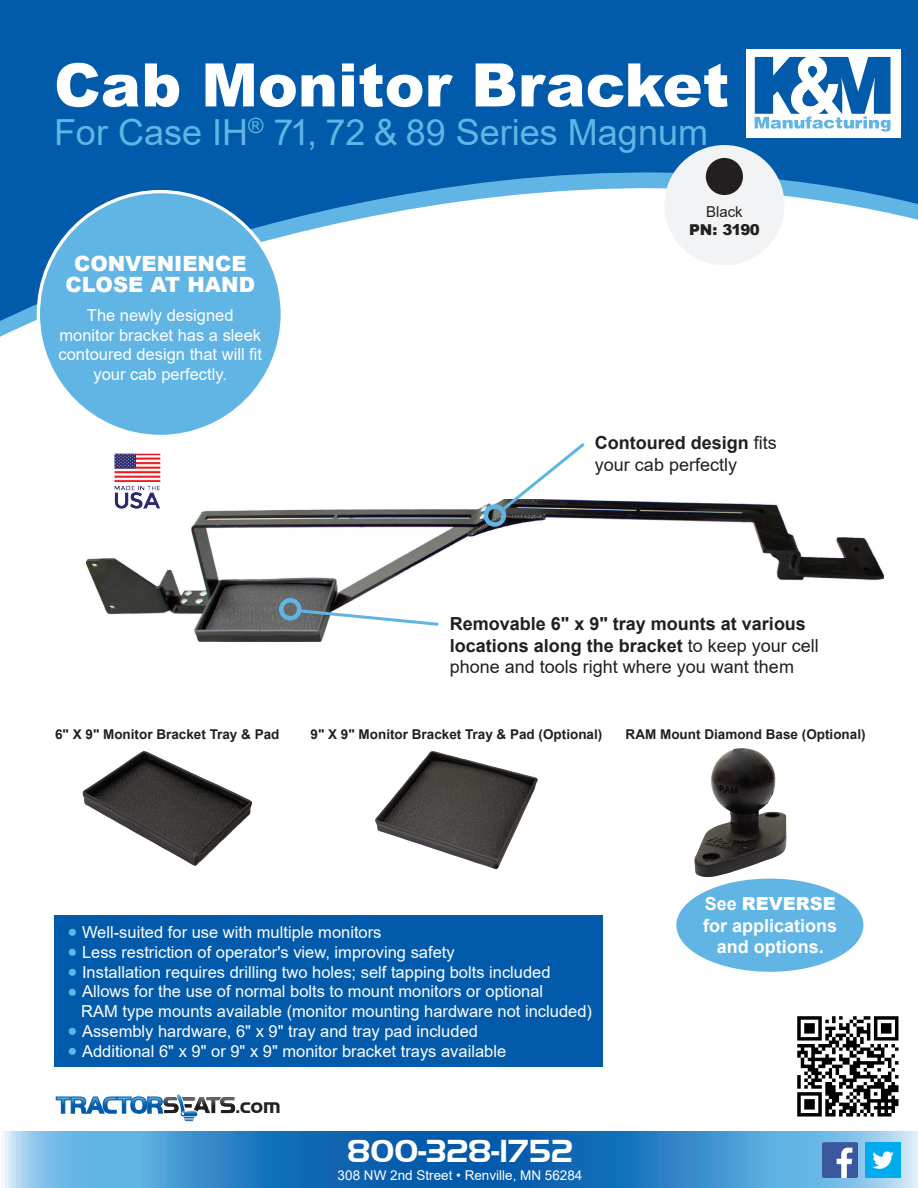
<style>
.page{position:relative;width:918px;height:1188px;background:#fff}
.page>*{position:absolute;margin:0;border:0;box-sizing:border-box;transform-origin:0 0}
.t1{font:900 60px "Arial";color:#fff}
.t2{font:36px "Arial";color:#60b5e5}
.t3{font:700 33px "Handel Got D";color:#fff}
.t4{font:700 22.05px "Handel Got D";color:#231f20}
.t5{font:900 21px/21px "Arial";color:#fff;text-align:center}
.t6{font:700 18px/21.6px "Arial";color:#231f20}
.t7{font:700 18px/21.6px "Arial";color:#fff}
.t8{font:18px/21.6px "Arial";color:#231f20}
.t9{font:16.5px/19.8px "Arial";color:#fff;text-align:center}
.t10{font:900 15px "Arial";letter-spacing:-.05em;color:#231f20}
.t11{font:15px "Arial";color:#231f20}
.t12{font:700 13.5px "Arial";color:#231f20}
.t13{font:13.5px "Arial";color:#fff}
.s1{font-weight:700}
.s2{font-weight:400}
.s3{color:#60b5e5}
.s4{font-weight:900}
</style>
<div class="page">
<img style="left:86px;top:500px;width:798px;height:141px">
<svg style="left:0;top:0;width:918px;height:322px;fill:#015aaa"></svg>
<div style="left:484px;top:504px;width:22px;height:23px;border:4px solid #60b5e5;border-radius:50%"></div>
<svg style="left:500px;top:443px;width:88px;height:70px"></svg>
<div style="left:664px;top:145px;width:121px;height:120px;background:#f2f3f4;border-radius:50%"></div>
<div style="left:706px;top:158px;width:37px;height:37px;background:#231f20;border-radius:50%"></div>
<svg style="left:1px;top:1131px;width:917px;height:57px;background:#398bc9"></svg>
<svg style="left:56px;top:1094px;width:179px;height:27px"></svg>
<img style="left:822px;top:1142px;width:35px;height:36px">
<img style="left:865px;top:1142px;width:35px;height:36px">
<img style="left:797px;top:1016px;width:102px;height:101px">
<div style="left:746px;top:49px;width:155px;height:89px;background:#fff"></div>
<svg style="left:755px;top:57px;width:136px;height:75px"></svg>
<div style="left:676px;top:879px;width:187px;height:93px;background:#60b5e5;border-radius:50%"></div>
<div style="left:38px;top:192px;width:244px;height:244px;background:#60b5e5;border-radius:50%"></div>
<img style="left:114px;top:454px;width:46px;height:55px">
<div style="left:279px;top:598px;width:23px;height:23px;border:4px solid #60b5e5;border-radius:50%"></div>
<svg style="left:296px;top:608px;width:146px;height:20px"></svg>
<img style="left:83px;top:751px;width:169px;height:115px">
<div style="left:54px;top:916px;width:549px;height:151px;background:#015aaa"></div>
<img style="left:375px;top:751px;width:163px;height:118px">
<img style="left:694px;top:748px;width:93px;height:129px">
<p class="t1" style="left:54px;top:41px;width:677px">Cab Monitor Bracket</p>
<p class="t2" style="left:54px;top:108px;width:656px">For Case IH<sup>®</sup> 71, 72 &amp; 89 Series Magnum</p>
<p class="t5" style="left:66px;top:252px;width:191px">CONVENIENCE<br>CLOSE AT HAND</p>
<p class="t9" style="left:59px;top:305px;width:205px">The newly designed monitor bracket has a sleek contoured design that will fit your cab perfectly.</p>
<p class="t11" style="left:706px;top:202px;width:38px">Black</p>
<p class="t10" style="left:689px;top:219px;width:72px">PN: 3190</p>
<p class="t8" style="left:595px;top:432px;width:183px"><span class="s1">Contoured design</span> fits your cab perfectly</p>
<p class="t12" style="left:55px;top:724px;width:226px">6" X 9" Monitor Bracket Tray &amp; Pad</p>
<p class="t6" style="left:450px;top:613px;width:371px">Removable 6" x 9" tray mounts at various locations along the bracket <span class="s2">to keep your cell phone and tools right where you want them</span></p>
<p class="t12" style="left:311px;top:724px;width:293px">9" X 9" Monitor Bracket Tray &amp; Pad (Optional)</p>
<p class="t12" style="left:626px;top:724px;width:242px">RAM Mount Diamond Base (Optional)</p>
<p class="t9" style="left:68px;top:922px;width:316px"><span class="s3">●</span> Well-suited for use with multiple monitors</p>
<p class="t9" style="left:68px;top:942px;width:389px"><span class="s3">●</span> Less restriction of operator's view, improving safety</p>
<p class="t9" style="left:68px;top:962px;width:485px"><span class="s3">●</span> Installation requires drilling two holes; self tapping bolts included</p>
<p class="t9" style="left:68px;top:982px;width:477px"><span class="s3">●</span> Allows for the use of normal bolts to mount monitors or optional</p>
<p class="t9" style="left:81px;top:1001px;width:512px">RAM type mounts available (monitor mounting hardware not included)</p>
<p class="t9" style="left:68px;top:1021px;width:412px"><span class="s3">●</span> Assembly hardware, 6" x 9" tray and tray pad included</p>
<p class="t9" style="left:68px;top:1041px;width:440px"><span class="s3">●</span> Additional 6" x 9" or 9" x 9" monitor bracket trays available</p>
<p class="t4" style="left:236px;top:1093px;width:47px">.com</p>
<p class="t3" style="left:347px;top:1132px;width:227px">800-328-1752</p>
<p class="t13" style="left:338px;top:1166px;width:246px">308 NW 2nd Street • Renville, MN 56284</p>
<p class="t7" style="left:703px;top:893px;width:136px">See <span class="s4">REVERSE </span>for applications</p>
<p class="t7" style="left:717px;top:937px;width:109px">and options.</p>
</div>
